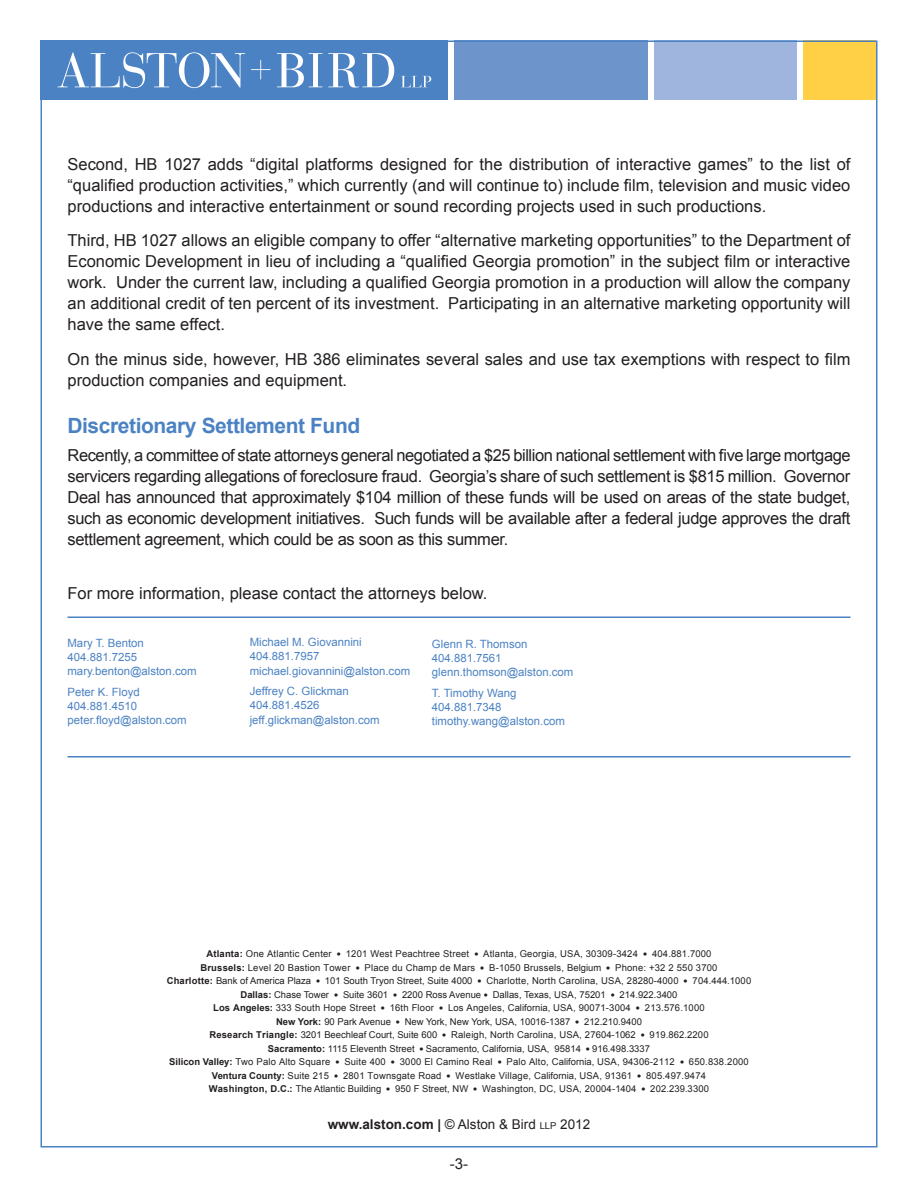
<style>
.page{position:relative;width:918px;height:1188px;background:#fff}
.page>*{position:absolute;margin:0;border:0;box-sizing:border-box;transform-origin:0 0}
.Head{font:700 21px "Arial";letter-spacing:-.02em;color:#4b82c3}
.Body_Text{font:16.5px/21px "Arial";color:#231f20;text-align:justify}
.t1{font:15px "Arial";color:#231f20}
.t2{font:13.5px "Arial";color:#231f20}
.Attorney{font:11.4px/14.2px "Arial";color:#4b82c3}
.t3{font:9.45px "Arial";color:#231f20}
.t4{font:9.45px "Arial";letter-spacing:.02em;color:#231f20}
.s1{font-weight:700}
.s2{font-size:9.45px}
</style>
<div class="page">
<div style="left:40px;top:40px;width:408px;height:60px;background:#4b82c3"></div>
<div style="left:803px;top:40px;width:73px;height:60px;background:#ffcf45"></div>
<div style="left:654px;top:40px;width:143px;height:60px;background:#9fb5dd"></div>
<div style="left:454px;top:40px;width:194px;height:60px;background:#6e94cc"></div>
<svg style="left:58px;top:52px;width:187px;height:36px"></svg>
<svg style="left:277px;top:53px;width:45px;height:34px"></svg>
<svg style="left:328px;top:53px;width:66px;height:35px"></svg>
<svg style="left:401px;top:76px;width:30px;height:11px"></svg>
<svg style="left:251px;top:60px;width:19px;height:19px"></svg>
<hr style="left:68px;top:616px;width:782px;height:2px;background:#4b82c3">
<hr style="left:68px;top:756px;width:782px;height:2px;background:#4b82c3">
<p class="Body_Text" style="left:68px;top:154px;width:784px">Second, HB 1027 adds “digital platforms designed for the distribution of interactive games” to the list of “qualified production activities,” which currently (and will continue to) include film, television and music video productions and interactive entertainment or sound recording projects used in such productions.</p>
<p class="Body_Text" style="left:68px;top:230px;width:784px">Third, HB 1027 allows an eligible company to offer “alternative marketing opportunities” to the Department of Economic Development in lieu of including a “qualified Georgia promotion” in the subject film or interactive work. Under the current law, including a qualified Georgia promotion in a production will allow the company an additional credit of ten percent of its investment. Participating in an alternative marketing opportunity will have the same effect.</p>
<p class="Body_Text" style="left:68px;top:349px;width:785px">On the minus side, however, HB 386 eliminates several sales and use tax exemptions with respect to film production companies and equipment.</p>
<p class="Head" style="left:68px;top:412px;width:294px">Discretionary Settlement Fund</p>
<p class="Body_Text" style="left:68px;top:445px;width:785px">Recently, a committee of state attorneys general negotiated a $25 billion national settlement with five large mortgage servicers regarding allegations of foreclosure fraud. Georgia’s share of such settlement is $815 million. Governor Deal has announced that approximately $104 million of these funds will be used on areas of the state budget, such as economic development initiatives. Such funds will be available after a federal judge approves the draft settlement agreement, which could be as soon as this summer.</p>
<p class="Body_Text" style="left:68px;top:583px;width:422px">For more information, please contact the attorneys below.</p>
<p class="Attorney" style="left:68px;top:636px;width:131px">Mary T. Benton<br>404.881.7255 mary.benton@alston.com</p>
<p class="Attorney" style="left:68px;top:685px;width:121px">Peter K. Floyd<br>404.881.4510 peter.floyd@alston.com</p>
<p class="Attorney" style="left:250px;top:635px;width:162px">Michael M. Giovannini<br>404.881.7957 michael.giovannini@alston.com</p>
<p class="Attorney" style="left:250px;top:684px;width:131px">Jeffrey C. Glickman<br>404.881.4526 jeff.glickman@alston.com</p>
<p class="Attorney" style="left:432px;top:637px;width:143px">Glenn R. Thomson<br>404.881.7561 glenn.thomson@alston.com</p>
<p class="Attorney" style="left:432px;top:686px;width:135px">T. Timothy Wang<br>404.881.7348 timothy.wang@alston.com</p>
<p class="t4" style="left:206px;top:948px;width:507px"><span class="s1">Atlanta:</span> One Atlantic Center ● 1201 West Peachtree Street ● Atlanta, Georgia, USA, 30309-3424 ● 404.881.7000</p>
<p class="t4" style="left:200px;top:961px;width:519px"><span class="s1">Brussels:</span> Level 20 Bastion Tower ● Place du Champ de Mars ● B-1050 Brussels, Belgium ● Phone: +32 2 550 3700</p>
<p class="t3" style="left:167px;top:975px;width:586px"><span class="s1">Charlotte:</span> Bank of America Plaza ● 101 South Tryon Street, Suite 4000 ● Charlotte, North Carolina, USA, 28280-4000 ● 704.444.1000</p>
<p class="t3" style="left:241px;top:988px;width:438px"><span class="s1">Dallas:</span> Chase Tower ● Suite 3601 ● 2200 Ross Avenue ● Dallas, Texas, USA, 75201 ● 214.922.3400</p>
<p class="t4" style="left:213px;top:1002px;width:493px"><span class="s1">Los Angeles:</span> 333 South Hope Street ● 16th Floor ● Los Angeles, California, USA, 90071-3004 ● 213.576.1000</p>
<p class="t3" style="left:276px;top:1015px;width:367px"><span class="s1">New York:</span> 90 Park Avenue ● New York, New York, USA, 10016-1387 ● 212.210.9400</p>
<p class="t3" style="left:209px;top:1029px;width:501px"><span class="s1">Research Triangle:</span> 3201 Beechleaf Court, Suite 600 ● Raleigh, North Carolina, USA, 27604-1062 ● 919.862.2200</p>
<p class="t3" style="left:268px;top:1042px;width:384px"><span class="s1">Sacramento:</span> 1115 Eleventh Street ● Sacramento, California, USA, 95814 ● 916.498.3337</p>
<p class="t4" style="left:169px;top:1056px;width:581px"><span class="s1">Silicon Valley:</span> Two Palo Alto Square ● Suite 400 ● 3000 El Camino Real ● Palo Alto, California, USA, 94306-2112 ● 650.838.2000</p>
<p class="t4" style="left:212px;top:1069px;width:496px"><span class="s1">Ventura County:</span> Suite 215 ● 2801 Townsgate Road ● Westlake Village, California, USA, 91361 ● 805.497.9474</p>
<p class="t3" style="left:209px;top:1083px;width:502px"><span class="s1">Washington, D.C.:</span> The Atlantic Building ● 950 F Street, NW ● Washington, DC, USA, 20004-1404 ● 202.239.3300</p>
<p class="t2" style="left:328px;top:1115px;width:264px"><span class="s1">www.alston.com |</span> © Alston &amp; Bird <span class="s2">llp</span> 2012</p>
<p class="t1" style="left:450px;top:1154px;width:20px">-3-</p>
</div>
